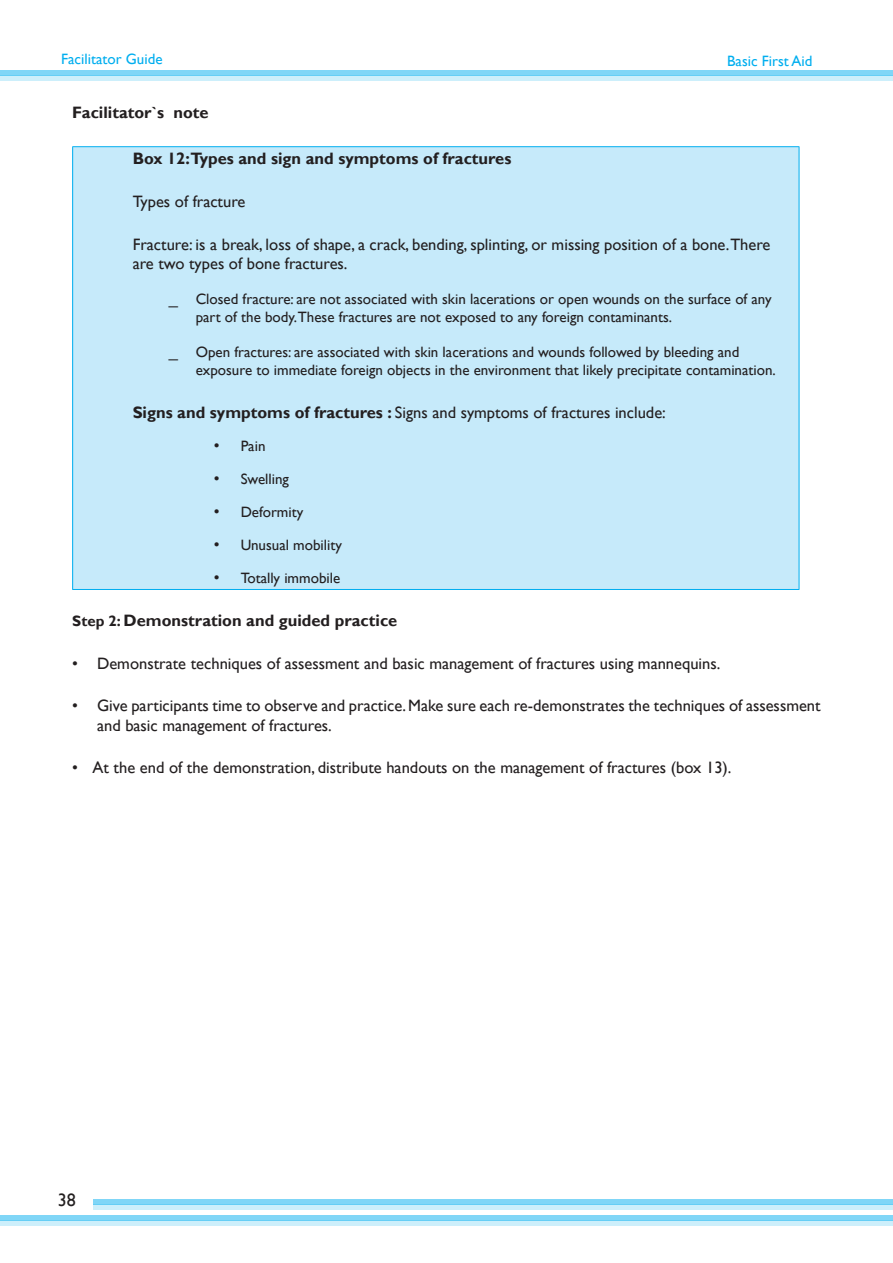
<style>
.page{position:relative;width:893px;height:1263px;background:#fff}
.page>*{position:absolute;margin:0;border:0;box-sizing:border-box;transform-origin:0 0}
.t1{font:18px "Gill Sans";color:#231f20}
.t2{font:16.5px/19px "Gill Sans";color:#231f20}
.t3{font:700 16.5px "Gill Sans";color:#231f20}
.t4{font:15px/18px "Gill Sans";color:#231f20}
.t5{font:15px "Gill Sans";color:#00aeef}
.s1{font-size:16.5px}
.s2{font-weight:700}
.s3{font-size:15px}
</style>
<div class="page">
<div style="left:0;top:70px;width:892px;height:6px;background:#80d6f7"></div>
<div style="left:0;top:76px;width:892px;height:5px;background:#cdeffb"></div>
<div style="left:94px;top:1199px;width:799px;height:5px;background:#80d6f7"></div>
<div style="left:94px;top:1204px;width:799px;height:6px;background:#cdeffb"></div>
<div style="left:0;top:1215px;width:893px;height:6px;background:#80d6f7"></div>
<div style="left:0;top:1221px;width:893px;height:5px;background:#cdeffb"></div>
<div style="left:73px;top:147px;width:726px;height:442px;background:#c6eafa"></div>
<hr style="left:72px;top:146px;width:727px;height:1px;background:#00aeef">
<hr style="left:72px;top:147px;width:1px;height:442px;background:#00aeef">
<hr style="left:799px;top:147px;width:1px;height:442px;background:#00aeef">
<hr style="left:72px;top:589px;width:727px;height:1px;background:#00aeef">
<p class="t5" style="left:61px;top:50px;width:103px">Facilitator Guide</p>
<p class="t5" style="left:727px;top:52px;width:87px">Basic First Aid</p>
<p class="t3" style="left:72px;top:102px;width:138px">Facilitator`s note</p>
<p class="t3" style="left:133px;top:149px;width:380px">Box 12:Types and sign and symptoms of fractures</p>
<p class="t2" style="left:133px;top:192px;width:114px">Types of fracture</p>
<p class="t2" style="left:133px;top:235px;width:639px">Fracture: is a break, loss of shape, a crack, bending, splinting, or missing position of a bone.There are two types of bone fractures.</p>
<p class="t4" style="left:196px;top:290px;width:577px;text-indent:-27px"><span class="s1">_</span> Closed fracture: are not associated with skin lacerations or open wounds on the surface of any part of the body.These fractures are not exposed to any foreign contaminants.</p>
<p class="t4" style="left:196px;top:343px;width:582px;text-indent:-27px"><span class="s1">_</span> Open fractures: are associated with skin lacerations and wounds followed by bleeding and exposure to immediate foreign objects in the environment that likely precipitate contamination.</p>
<p class="t2" style="left:133px;top:404px;width:535px"><span class="s2">Signs and symptoms of fractures :</span> Signs and symptoms of fractures include:</p>
<p class="t4" style="left:214px;top:438px;width:53px"><span class="s1">•</span> Pain</p>
<p class="t4" style="left:214px;top:471px;width:77px"><span class="s1">•</span> Swelling</p>
<p class="t4" style="left:214px;top:504px;width:91px"><span class="s1">•</span> Deformity</p>
<p class="t4" style="left:214px;top:537px;width:130px"><span class="s1">•</span> Unusual mobility</p>
<p class="t4" style="left:214px;top:570px;width:128px"><span class="s1">•</span> Totally immobile</p>
<p class="t3" style="left:72px;top:611px;width:327px"><span class="s3">Step 2:</span> Demonstration and guided practice</p>
<p class="t2" style="left:72px;top:654px;width:650px">• Demonstrate techniques of assessment and basic management of fractures using mannequins.</p>
<p class="t2" style="left:97px;top:696px;width:725px;line-height:19.8px;text-indent:-25px">• Give participants time to observe and practice. Make sure each re-demonstrates the techniques of assessment and basic management of fractures.</p>
<p class="t2" style="left:72px;top:758px;width:661px">• At the end of the demonstration, distribute handouts on the management of fractures (box 13).</p>
<p class="t1" style="left:58px;top:1189px;width:19px">38</p>
</div>
